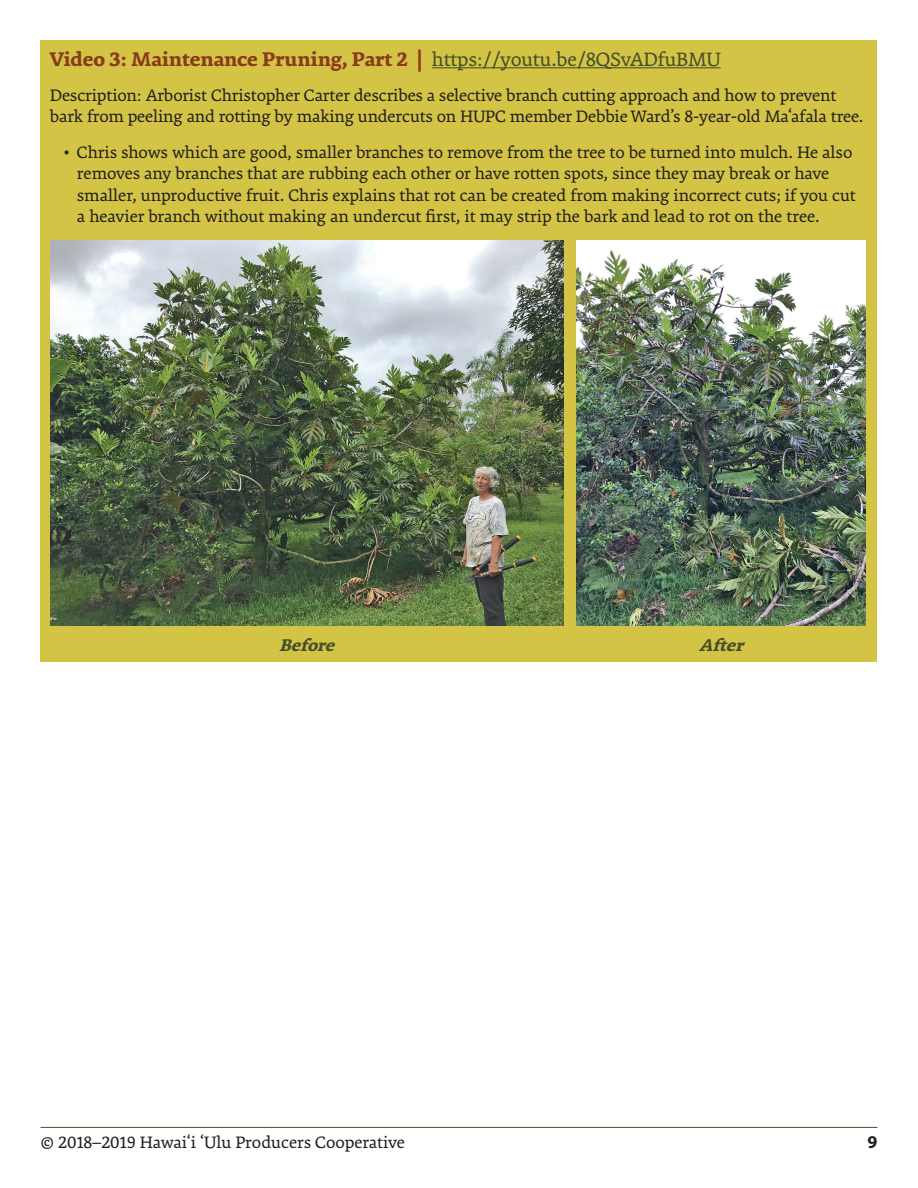
<style>
.page{position:relative;width:918px;height:1188px;background:#fff}
.page>*{position:absolute;margin:0;border:0;box-sizing:border-box;transform-origin:0 0}
.t1{font:700 21px "Premiera";letter-spacing:-.005em;color:#893a1c}
.t2{font:18px/21.6px "Premiera";letter-spacing:-.005em;color:#231f20}
.t3{font:italic 700 18px "Premiera";color:#434f29}
.t4{font:700 18px "Myriad Pro";color:#231f20}
.s1{font-weight:400;color:#434f29}
</style>
<div class="page">
<hr style="left:40px;top:1127px;width:838px;height:1px;background:#434f29">
<div style="left:40px;top:40px;width:838px;height:622px;background:#d4c446"></div>
<hr style="left:432px;top:67px;width:289px;height:1px;background:#434f29">
<img style="left:577px;top:240px;width:288px;height:385px">
<img style="left:50px;top:240px;width:513px;height:385px">
<p class="t1" style="left:50px;top:45px;width:672px">Video 3: Maintenance Pruning, Part 2 | <span class="s1">https://youtu.be/8QSvADfuBMU</span></p>
<p class="t2" style="left:50px;top:84px;width:815px">Description: Arborist Christopher Carter describes a selective branch cutting approach and how to prevent bark from peeling and rotting by making undercuts on HUPC member Debbie Ward’s 8-year-old Ma‘afala tree.</p>
<p class="t2" style="left:77px;top:141px;width:780px;text-indent:-14px">• Chris shows which are good, smaller branches to remove from the tree to be turned into mulch. He also removes any branches that are rubbing each other or have rotten spots, since they may break or have smaller, unproductive fruit. Chris explains that rot can be created from making incorrect cuts; if you cut a heavier branch without making an undercut first, it may strip the bark and lead to rot on the tree.</p>
<p class="t3" style="left:279px;top:633px;width:63px">Before</p>
<p class="t3" style="left:699px;top:633px;width:52px">After</p>
<p class="t2" style="left:41px;top:1131px;width:366px">© 2018–2019 Hawai‘i ‘Ulu Producers Cooperative</p>
<p class="t4" style="left:868px;top:1130px;width:11px">9</p>
</div>
